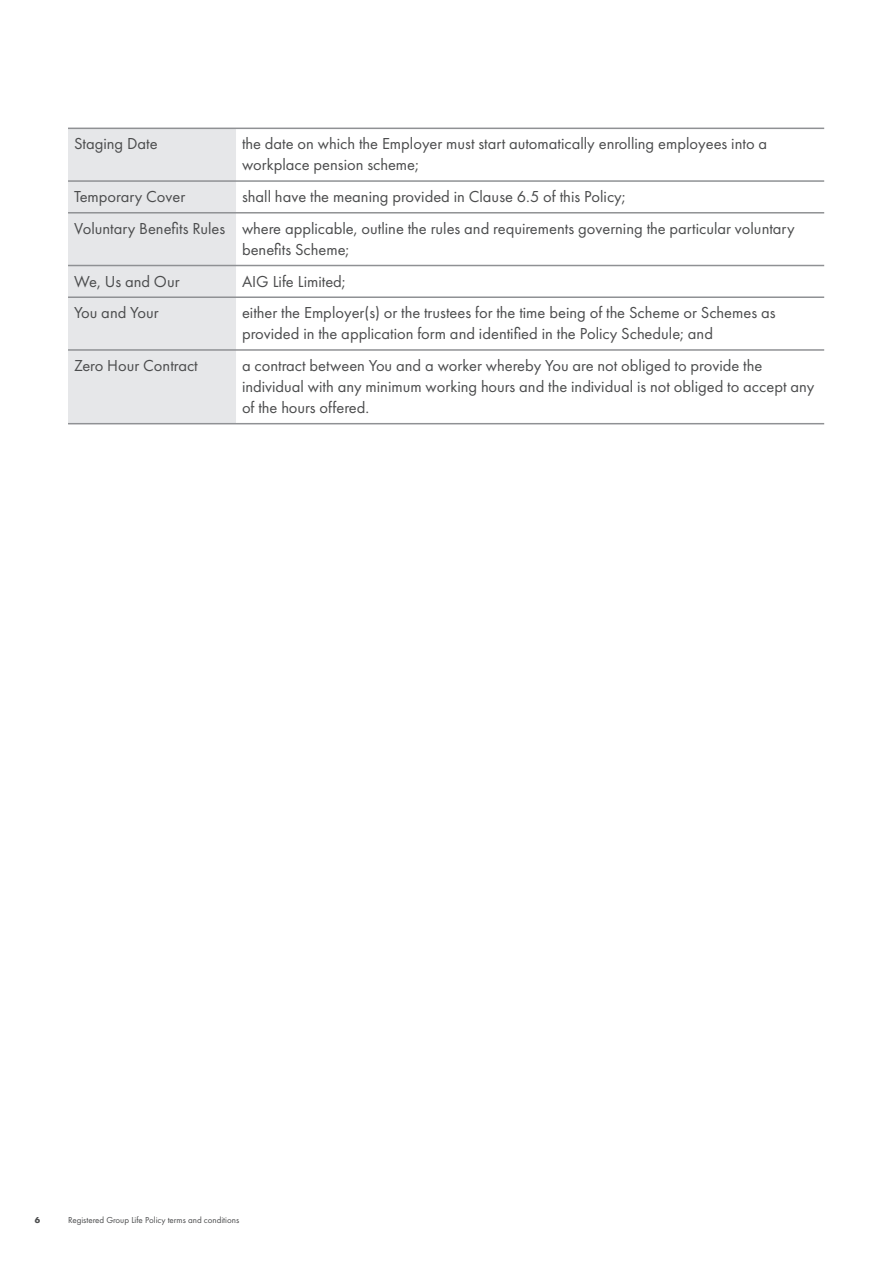
<style>
.page{position:relative;width:893px;height:1263px;background:#fff}
.page>*{position:absolute;margin:0;border:0;box-sizing:border-box;transform-origin:0 0}
.t1{font:16.5px/21px "Futura PT";color:#4b4c4d}
.t2{font:9px "Futura PT";color:#4b4c4d}
.t3{font:700 9px "Futura PT";color:#4b4c4d}
</style>
<div class="page">
<div style="left:68px;top:129px;width:168px;height:294px;background:#e6e7e9"></div>
<hr style="left:68px;top:128px;width:168px;height:1px;background:#8f9194">
<hr style="left:236px;top:128px;width:588px;height:1px;background:#8f9194">
<hr style="left:68px;top:180px;width:168px;height:2px;background:#8f9194">
<hr style="left:236px;top:180px;width:588px;height:2px;background:#8f9194">
<hr style="left:68px;top:212px;width:168px;height:2px;background:#8f9194">
<hr style="left:236px;top:212px;width:588px;height:2px;background:#8f9194">
<hr style="left:68px;top:265px;width:168px;height:1px;background:#8f9194">
<hr style="left:236px;top:265px;width:588px;height:1px;background:#8f9194">
<hr style="left:68px;top:296px;width:168px;height:2px;background:#8f9194">
<hr style="left:236px;top:296px;width:588px;height:2px;background:#8f9194">
<hr style="left:68px;top:349px;width:168px;height:2px;background:#8f9194">
<hr style="left:236px;top:349px;width:588px;height:2px;background:#8f9194">
<hr style="left:68px;top:423px;width:168px;height:1px;background:#8f9194">
<hr style="left:236px;top:423px;width:588px;height:1px;background:#8f9194">
<p class="t1" style="left:74px;top:133px;width:85px">Staging Date</p>
<p class="t1" style="left:242px;top:133px;width:527px">the date on which the Employer must start automatically enrolling employees into a workplace pension scheme;</p>
<p class="t1" style="left:74px;top:186px;width:113px">Temporary Cover</p>
<p class="t1" style="left:74px;top:181px;width:722px;line-height:31.8px;text-align:center">shall have the meaning provided in Clause 6.5 of this Policy;<br>Voluntary Benefits Rules where applicable, outline the rules and requirements governing the particular voluntary</p>
<p class="t1" style="left:242px;top:239px;width:109px">benefits Scheme;</p>
<p class="t1" style="left:74px;top:271px;width:107px">We, Us and Our</p>
<p class="t1" style="left:242px;top:271px;width:105px">AIG Life Limited;</p>
<p class="t1" style="left:74px;top:302px;width:86px">You and Your</p>
<p class="t1" style="left:242px;top:302px;width:535px">either the Employer(s) or the trustees for the time being of the Scheme or Schemes as provided in the application form and identified in the Policy Schedule; and</p>
<p class="t1" style="left:74px;top:355px;width:125px">Zero Hour Contract</p>
<p class="t1" style="left:242px;top:355px;width:574px">a contract between You and a worker whereby You are not obliged to provide the individual with any minimum working hours and the individual is not obliged to accept any of the hours offered.</p>
<p class="t3" style="left:35px;top:1214px;width:7px">6</p>
<p class="t2" style="left:68px;top:1215px;width:173px">Registered Group Life Policy terms and conditions</p>
</div>
